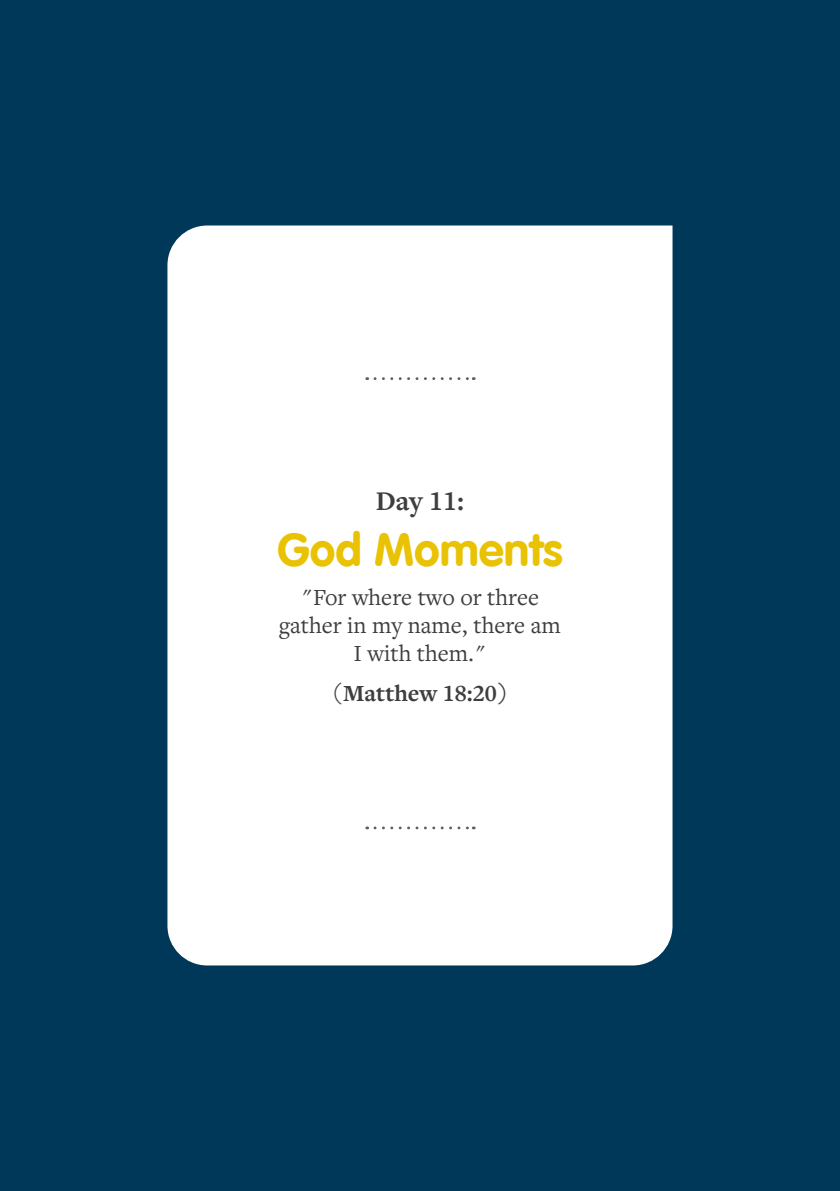
<style>
.page{position:relative;width:840px;height:1191px;background:#fff}
.page>*{position:absolute;margin:0;border:0;box-sizing:border-box;transform-origin:0 0}
.t1{font:700 46px "VAG Rounded LT Com";color:#e9c204}
.t2{font:700 28px "Freight Text Pro";color:#3e3e3f}
.t3{font:24px/28px "Freight Text Pro";color:#3e3e3f;text-align:center}
.t4{font:700 24px "Freight Text Pro";color:#3e3e3f}
.s1{font-weight:400;font-style:italic}
</style>
<div class="page">
<div style="left:0;top:0;width:839px;height:1191px;background:#003859"></div>
<div style="left:167px;top:225px;width:505px;height:740px;background:#fff"></div>
<svg style="left:375px;top:377px;width:99px;height:3px"></svg>
<svg style="left:375px;top:826px;width:99px;height:3px"></svg>
<p class="t2" style="left:375px;top:482px;width:90px">Day 11:</p>
<p class="t1" style="left:277px;top:521px;width:286px">God Moments</p>
<p class="t3" style="left:279px;top:583px;width:283px">"For where two or three gather in my name, there am<br>I with them."</p>
<p class="t4" style="left:331px;top:677px;width:179px"><span class="s1">(</span>Matthew 18:20)</p>
</div>
